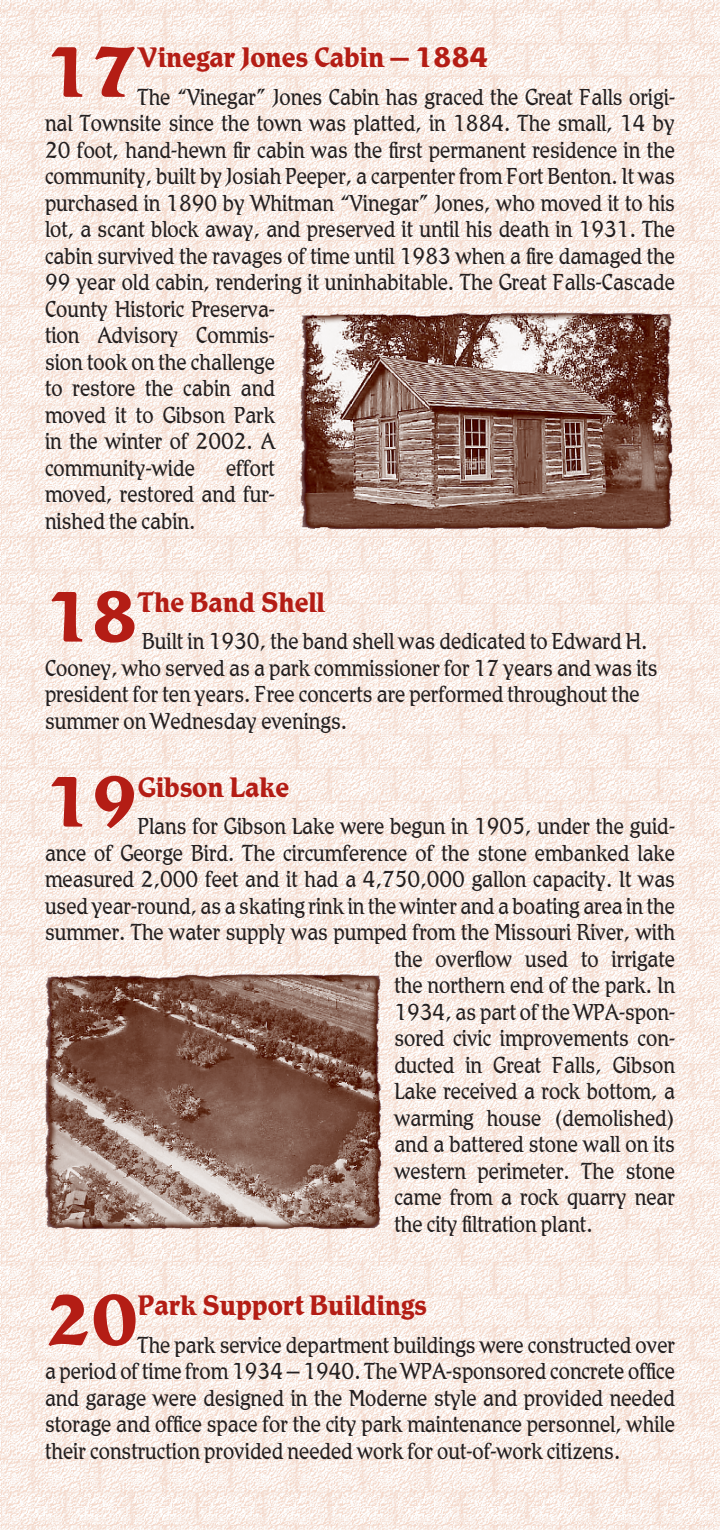
<style>
.page{position:relative;width:720px;height:1530px;background:#fff}
.page>*{position:absolute;margin:0;border:0;box-sizing:border-box;transform-origin:0 0}
.heads{font:700 69.5px "Romic";color:#b41d15}
.heads-2{font:700 27.5px "Romic";color:#b41d15}
.body_text{font:300 22.5px/26.5px "Romic";color:#231f20;text-align:justify;scale:.9 1}
.heads-3{font:300 22.5px/26.5px "Romic";color:#231f20;scale:.9 1}
</style>
<div class="page">
<img style="left:0;top:0;width:720px;height:1530px">
<img style="left:297px;top:310px;width:378px;height:221px">
<img style="left:42px;top:972px;width:341px;height:259px">
<p class="heads" style="left:45px;top:30px;width:94px">17</p>
<p class="heads-2" style="left:138px;top:40px;width:352px">Vinegar Jones Cabin – 1884</p>
<p class="body_text" style="left:45px;top:83px;width:702px;text-align:left;text-indent:93px">The “Vinegar” Jones Cabin has graced the Great Falls origi&shy;nal Townsite since the town was platted, in 1884. The small, 14 by 20 foot, hand-hewn fir cabin was the first permanent residence in the community, built by Josiah Peeper, a carpenter from Fort Benton. It was purchased in 1890 by Whitman “Vinegar” Jones, who moved it to his lot, a scant block away, and preserved it until his death in 1931. The cabin survived the ravages of time until 1983 when a fire damaged the 99 year old cabin, rendering it uninhabitable. The Great Falls-Cascade County Historic Preserva-<br>tion Advisory Commis-<br>sion took on the challenge<br>to restore the cabin and<br>moved it to Gibson Park<br>in the winter of 2002. A<br>community-wide</p>
<p class="body_text" style="left:45px;top:454px;width:257px;text-indent:181px">effort moved, restored and fur&shy;nished the cabin.</p>
<p class="heads" style="left:45px;top:574px;width:94px">18</p>
<p class="heads-2" style="left:138px;top:585px;width:188px">The Band Shell</p>
<p class="heads-3" style="left:45px;top:628px;width:682px;text-indent:97px">Built in 1930, the band shell was dedicated to Edward H.<br>Cooney, who served as a park commissioner for 17 years and was its president for ten years. Free concerts are performed throughout the summer on Wednesday evenings.</p>
<p class="heads" style="left:45px;top:759px;width:94px">19</p>
<p class="heads-2" style="left:138px;top:770px;width:153px">Gibson Lake</p>
<p class="body_text" style="left:138px;top:813px;width:598px">Plans for Gibson Lake were begun in 1905, under the guid-</p>
<p class="body_text" style="left:45px;top:840px;width:701px">ance of George Bird. The circumference of the stone embanked lake</p>
<p class="body_text" style="left:45px;top:866px;width:701px">measured 2,000 feet and it had a 4,750,000 gallon capacity. It was</p>
<p class="body_text" style="left:45px;top:893px;width:701px">used year-round, as a skating rink in the winter and a boating area in the</p>
<p class="body_text" style="left:45px;top:919px;width:702px">summer. The water supply was pumped from the Missouri River, with</p>
<p class="body_text" style="left:394px;top:946px;width:313px">the overflow used to irrigate</p>
<p class="body_text" style="left:394px;top:972px;width:313px">the northern end of the park. In</p>
<p class="body_text" style="left:394px;top:999px;width:313px">1934, as part of the WPA-spon-</p>
<p class="body_text" style="left:394px;top:1025px;width:313px">sored civic improvements con-</p>
<p class="body_text" style="left:394px;top:1052px;width:313px">ducted in Great Falls, Gibson</p>
<p class="body_text" style="left:394px;top:1078px;width:313px">Lake received a rock bottom, a</p>
<p class="body_text" style="left:394px;top:1105px;width:313px">warming house (demolished)</p>
<p class="body_text" style="left:394px;top:1131px;width:313px">and a battered stone wall on its</p>
<p class="body_text" style="left:394px;top:1158px;width:313px">western perimeter. The stone</p>
<p class="body_text" style="left:394px;top:1184px;width:313px">came from a rock quarry near</p>
<p class="body_text" style="left:394px;top:1211px;width:222px">the city filtration plant.</p>
<p class="heads" style="left:45px;top:1278px;width:94px">20</p>
<p class="heads-2" style="left:138px;top:1288px;width:290px">Park Support Buildings</p>
<p class="body_text" style="left:45px;top:1331px;width:702px;text-indent:93px">The park service department buildings were constructed over a period of time from 1934 – 1940. The WPA-sponsored concrete office and garage were designed in the Moderne style and provided needed storage and office space for the city park maintenance personnel, while their construction provided needed work for out-of-work citizens.</p>
</div>
